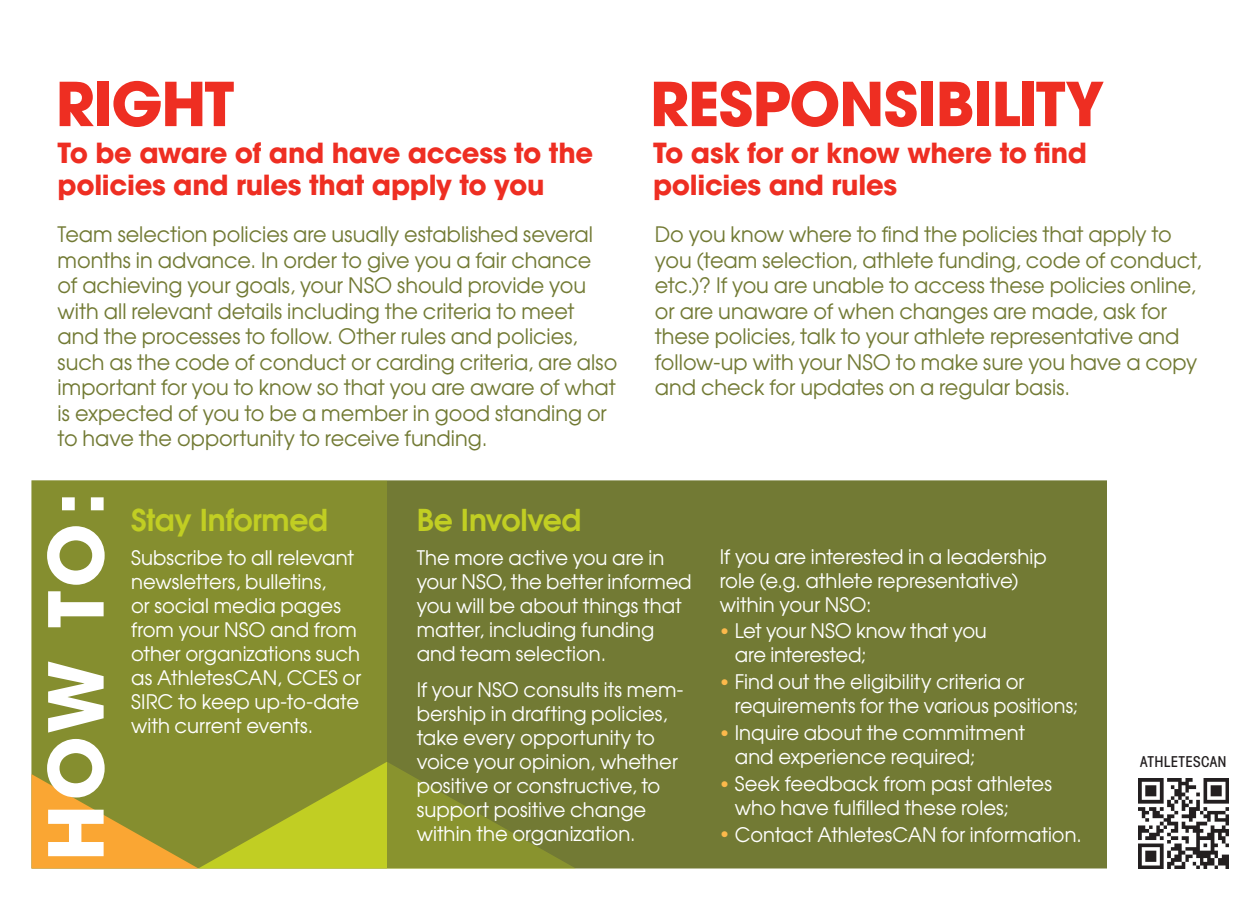
<style>
.page{position:relative;width:1260px;height:900px;background:#fff}
.page>*{position:absolute;margin:0;border:0;box-sizing:border-box;transform-origin:0 0}
.t1{font:700 75px "Avant Garde";color:#fff}
.t2{font:700 60px "Avant Garde";letter-spacing:-.02em;color:#ee2e22}
.t3{font:600 30px "Avant Garde";letter-spacing:-.015em;color:#c1ce23}
.t4{font:700 27.5px/32.5px "Avant Garde";letter-spacing:-.01em;color:#ee2e22}
.t5{font:21.25px/25.5px "Avant Garde";color:#727a34}
.t6{font:20px/24px "Avant Garde";color:#fff}
.t7{font:500 condensed 15px "Avant Garde";letter-spacing:.02em;color:#231f20}
.s1{font-size:16px;color:#fcb94b}
</style>
<div class="page">
<div style="left:387px;top:480px;width:720px;height:389px;background:#727a34"></div>
<div style="left:32px;top:480px;width:355px;height:389px;background:#858e2f"></div>
<img style="left:1138px;top:779px;width:90px;height:89px">
<svg style="left:32px;top:762px;width:544px;height:106px;background:#9c992e"></svg>
<h2 class="t2" style="left:56px;top:65px;width:180px">RIGHT</h2>
<h2 class="t2" style="left:650px;top:65px;width:456px">RESPONSIBILITY</h2>
<h3 class="t4" style="left:58px;top:136px;width:537px">To be aware of and have access to the policies and rules that apply to you</h3>
<h3 class="t4" style="left:653px;top:136px;width:435px">To ask for or know where to find policies and rules</h3>
<p class="t5" style="left:58px;top:221px;width:561px">Team selection policies are usually established several months in advance. In order to give you a fair chance<br>of achieving your goals, your NSO should provide you with all relevant details including the criteria to meet and the processes to follow. Other rules and policies, such as the code of conduct or carding criteria, are also important for you to know so that you are aware of what is expected of you to be a member in good standing or to have the opportunity to receive funding.</p>
<p class="t5" style="left:655px;top:221px;width:548px">Do you know where to find the policies that apply to you (team selection, athlete funding, code of conduct, etc.)? If you are unable to access these policies online, or are unaware of when changes are made, ask for these policies, talk to your athlete representative and follow-up with your NSO to make sure you have a copy and check for updates on a regular basis.</p>
<h1 class="t1" style="left:27px;top:861px;width:371px;rotate:-90deg">HOW TO:</h1>
<h3 class="t3" style="left:131px;top:500px;width:198px">Stay Informed</h3>
<p class="t6" style="left:131px;top:545px;width:232px">Subscribe to all relevant newsletters, bulletins,<br>or social media pages from your NSO and from other organizations such as AthletesCAN, CCES or<br>SIRC to keep up-to-date with current events.</p>
<p class="t6" style="left:720px;top:544px;width:329px">If you are interested in a leadership role (e.g. athlete representative) within your NSO:</p>
<h3 class="t3" style="left:417px;top:500px;width:166px">Be Involved</h3>
<p class="t6" style="left:417px;top:545px;width:277px">The more active you are in your NSO, the better informed you will be about things that matter, including funding and team selection.</p>
<p class="t6" style="left:417px;top:677px;width:268px">If your NSO consults its mem&shy;bership in drafting policies, take every opportunity to voice your opinion, whether positive or constructive, to support positive change within the organization.</p>
<p class="t6" style="left:735px;top:619px;width:254px;text-indent:-15px"><span class="s1">•</span> Let your NSO know that you are interested;</p>
<p class="t6" style="left:735px;top:670px;width:345px;text-indent:-15px"><span class="s1">•</span> Find out the eligibility criteria or requirements for the various positions;</p>
<p class="t6" style="left:735px;top:720px;width:292px;text-indent:-15px"><span class="s1">•</span> Inquire about the commitment and experience required;</p>
<p class="t6" style="left:735px;top:771px;width:319px;text-indent:-15px"><span class="s1">•</span> Seek feedback from past athletes who have fulfilled these roles;</p>
<p class="t6" style="left:720px;top:822px;width:363px"><span class="s1">•</span> Contact AthletesCAN for information.</p>
<p class="t7" style="left:1140px;top:753px;width:88px">ATHLETESCAN</p>
</div>
